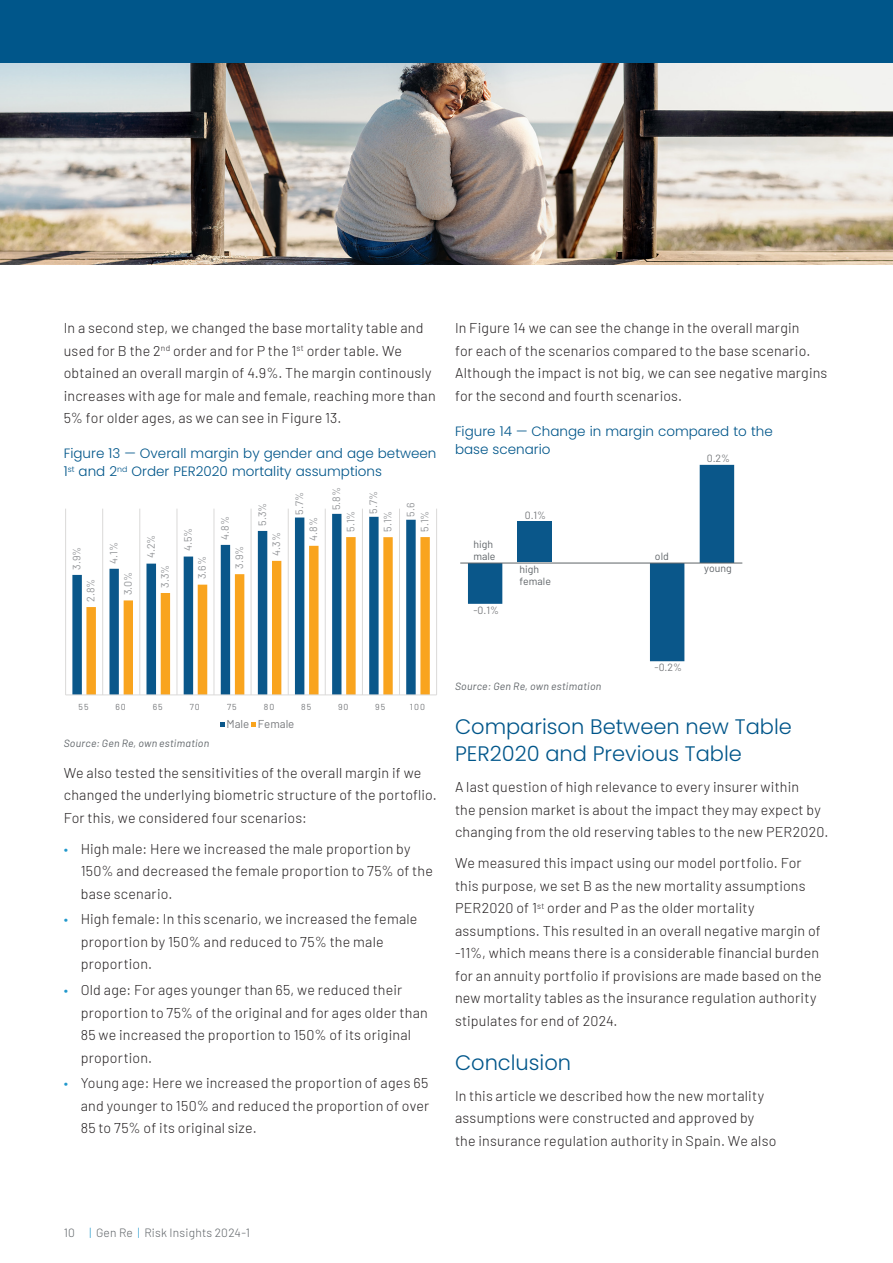
<style>
.page{position:relative;width:893px;height:1263px;background:#fff}
.page>*{position:absolute;margin:0;border:0;box-sizing:border-box;transform-origin:0 0}
.Header_1{font:300 21px/27px "Poppins";color:#00568a}
.Body{font:300 14.25px/22.5px "Barlow";letter-spacing:.015em;color:#231f20}
.Header_4-Figure{font:300 13.5px/18px "Poppins";color:#00568a}
.t1{font:300 12px "Barlow";letter-spacing:.02em;color:#5e6367}
.t2{font:11.55px "Barlow";color:#76787b}
.t3{font:10.65px "Barlow";color:#929497}
.Source{font:italic 10.5px "Barlow";letter-spacing:.025em;color:#5e6367}
.t4{font:10.5px/12.6px "Barlow";letter-spacing:.005em;color:#5e6367}
.Header_4-Figure-2{font:italic 10.5px "Barlow";letter-spacing:.025em;color:#5e6367}
.t5{font:10.5px "Barlow";color:#76787b}
.t6{font:italic 9px "Barlow";color:#5e6367}
.t7{font:8.7px "Barlow";letter-spacing:.12em;color:#76787b}
.s1{color:#2198cc}
</style>
<div class="page">
<div style="left:0;top:0;width:893px;height:64px;background:#00568a"></div>
<hr style="left:65px;top:509px;width:1px;height:186px;background:#dad9d8">
<hr style="left:102px;top:509px;width:1px;height:186px;background:#dad9d8">
<hr style="left:139px;top:509px;width:1px;height:186px;background:#dad9d8">
<hr style="left:177px;top:509px;width:1px;height:186px;background:#dad9d8">
<hr style="left:214px;top:509px;width:1px;height:186px;background:#dad9d8">
<hr style="left:251px;top:509px;width:1px;height:186px;background:#dad9d8">
<hr style="left:288px;top:509px;width:1px;height:186px;background:#dad9d8">
<hr style="left:325px;top:509px;width:1px;height:186px;background:#dad9d8">
<hr style="left:362px;top:509px;width:1px;height:186px;background:#dad9d8">
<hr style="left:399px;top:509px;width:1px;height:186px;background:#dad9d8">
<hr style="left:436px;top:509px;width:1px;height:186px;background:#dad9d8">
<svg style="left:72px;top:514px;width:344px;height:181px"></svg>
<svg style="left:86px;top:537px;width:344px;height:158px"></svg>
<hr style="left:66px;top:695px;width:371px;height:1px;background:#dad9d8">
<svg style="left:220px;top:722px;width:4px;height:5px"></svg>
<svg style="left:251px;top:722px;width:5px;height:5px"></svg>
<svg style="left:468px;top:465px;width:266px;height:196px"></svg>
<div style="left:555px;top:567px;width:43px;height:10px;background:#fff"></div>
<hr style="left:460px;top:563px;width:282px;height:1px;background:#5e6367">
<div style="left:518px;top:522px;width:34px;height:40px;background:#0a578a"></div>
<img style="left:0;top:64px;width:893px;height:200px">
<p class="Body" style="left:64px;top:316px;width:373px">In a second step, we changed the base mortality table and used for B the 2<sup>nd</sup> order and for P the 1<sup>st</sup> order table. We obtained an overall margin of 4.9%. The margin continously increases with age for male and female, reaching more than 5% for older ages, as we can see in Figure 13.</p>
<p class="Header_4-Figure" style="left:64px;top:444px;width:374px">Figure 13 — Overall margin by gender and age between<br>1<sup>st</sup> and 2<sup>nd</sup> Order PER2020 mortality assumptions</p>
<p class="t3" style="left:217px;top:540px;width:25px;rotate:-90deg">4.8%</p>
<p class="t3" style="left:69px;top:570px;width:25px;rotate:-90deg">3.9%</p>
<p class="t3" style="left:106px;top:564px;width:23px;rotate:-90deg">4.1%</p>
<p class="t3" style="left:143px;top:558px;width:25px;rotate:-90deg">4.2%</p>
<p class="t3" style="left:180px;top:551px;width:25px;rotate:-90deg">4.5%</p>
<p class="t3" style="left:83px;top:602px;width:25px;rotate:-90deg">2.8%</p>
<p class="t3" style="left:120px;top:595px;width:25px;rotate:-90deg">3.0%</p>
<p class="t3" style="left:157px;top:588px;width:25px;rotate:-90deg">3.3%</p>
<p class="t3" style="left:194px;top:579px;width:25px;rotate:-90deg">3.6%</p>
<p class="t3" style="left:232px;top:569px;width:25px;rotate:-90deg">3.9%</p>
<p class="t3" style="left:254px;top:526px;width:25px;rotate:-90deg">5.3%</p>
<p class="t3" style="left:269px;top:556px;width:25px;rotate:-90deg">4.3%</p>
<p class="t3" style="left:292px;top:515px;width:24px;rotate:-90deg">5.7%</p>
<p class="t3" style="left:329px;top:510px;width:25px;rotate:-90deg">5.8%</p>
<p class="t3" style="left:366px;top:514px;width:24px;rotate:-90deg">5.7%</p>
<p class="t3" style="left:403px;top:516px;width:16px;rotate:-90deg">5.6</p>
<p class="t3" style="left:306px;top:541px;width:25px;rotate:-90deg">4.8%</p>
<p class="t3" style="left:343px;top:532px;width:23px;rotate:-90deg">5.1%</p>
<p class="t3" style="left:380px;top:532px;width:23px;rotate:-90deg">5.1%</p>
<p class="t3" style="left:417px;top:532px;width:23px;rotate:-90deg">5.1%</p>
<p class="Body" style="left:455px;top:316px;width:374px">In Figure 14 we can see the change in the overall margin<br>for each of the scenarios compared to the base scenario.<br>Although the impact is not big, we can see negative margins for the second and fourth scenarios.</p>
<p class="Header_4-Figure" style="left:455px;top:422px;width:319px">Figure 14 — Change in margin compared to the base scenario</p>
<p class="t5" style="left:707px;top:451px;width:25px">0.2%</p>
<p class="t4" style="left:473px;top:537px;width:24px">high male</p>
<p class="t5" style="left:473px;top:602px;width:27px">-0.1%</p>
<p class="t5" style="left:525px;top:508px;width:23px">0.1%</p>
<p class="t4" style="left:519px;top:562px;width:33px">high female</p>
<p class="t4" style="left:655px;top:549px;width:15px">old</p>
<p class="t4" style="left:704px;top:561px;width:29px">young</p>
<p class="t7" style="left:78px;top:700px;width:12px">55</p>
<p class="t7" style="left:115px;top:700px;width:12px">60</p>
<p class="t7" style="left:153px;top:700px;width:12px">65</p>
<p class="t7" style="left:190px;top:700px;width:12px">70</p>
<p class="t7" style="left:227px;top:700px;width:11px">75</p>
<p class="t7" style="left:264px;top:700px;width:12px">80</p>
<p class="t7" style="left:301px;top:700px;width:12px">85</p>
<p class="t7" style="left:338px;top:700px;width:12px">90</p>
<p class="t7" style="left:375px;top:700px;width:12px">95</p>
<p class="t7" style="left:410px;top:700px;width:17px">100</p>
<p class="t2" style="left:226px;top:715px;width:69px">Male Female</p>
<p class="Source" style="left:64px;top:735px;width:147px">Source: Gen Re, own estimation</p>
<p class="Body" style="left:64px;top:760px;width:375px">We also tested the sensitivities of the overall margin if we changed the underlying biometric structure of the portoflio.<br>For this, we considered four scenarios:</p>
<p class="Body" style="left:81px;top:836px;width:354px;text-indent:-17px"><span class="s1">•</span> High male: Here we increased the male proportion by<br>150% and decreased the female proportion to 75% of the base scenario.</p>
<p class="Body" style="left:81px;top:907px;width:338px;text-indent:-17px"><span class="s1">•</span> High female: In this scenario, we increased the female proportion by 150% and reduced to 75% the male proportion.</p>
<p class="Body" style="left:81px;top:978px;width:348px;text-indent:-17px"><span class="s1">•</span> Old age: For ages younger than 65, we reduced their proportion to 75% of the original and for ages older than 85 we increased the proportion to 150% of its original proportion.</p>
<p class="Body" style="left:81px;top:1071px;width:350px;text-align:justify;text-indent:-17px"><span class="s1">•</span> Young age: Here we increased the proportion of ages 65 and younger to 150% and reduced the proportion of over 85 to 75% of its original size.</p>
<p class="t5" style="left:655px;top:660px;width:29px">-0.2%</p>
<p class="t6" style="left:460px;top:676px;width:112px">Source: Gen Re own estimate</p>
<p class="Header_4-Figure-2" style="left:455px;top:679px;width:148px">Source: Gen Re, own estimation</p>
<p class="Header_1" style="left:455px;top:714px;width:338px">Comparison Between new Table<br>PER2020 and Previous Table</p>
<p class="Body" style="left:455px;top:775px;width:375px">A last question of high relevance to every insurer within<br>the pension market is about the impact they may expect by changing from the old reserving tables to the new PER2020.</p>
<p class="Body" style="left:455px;top:851px;width:368px">We measured this impact using our model portfolio. For this purpose, we set B as the new mortality assumptions PER2020 of 1<sup>st</sup> order and P as the older mortality assumptions. This resulted in an overall negative margin of -11%, which means there is a considerable financial burden for an annuity portfolio if provisions are made based on the new mortality tables as the insurance regulation authority stipulates for end of 2024.</p>
<p class="Header_1" style="left:455px;top:1049px;width:118px">Conclusion</p>
<p class="Body" style="left:455px;top:1083px;width:323px">In this article we described how the new mortality assumptions were constructed and approved by the insurance regulation authority in Spain. We also</p>
<p class="t1" style="left:64px;top:1223px;width:188px">10 <span class="s1">|</span> Gen Re <span class="s1">|</span> Risk Insights 2024-1</p>
</div>
